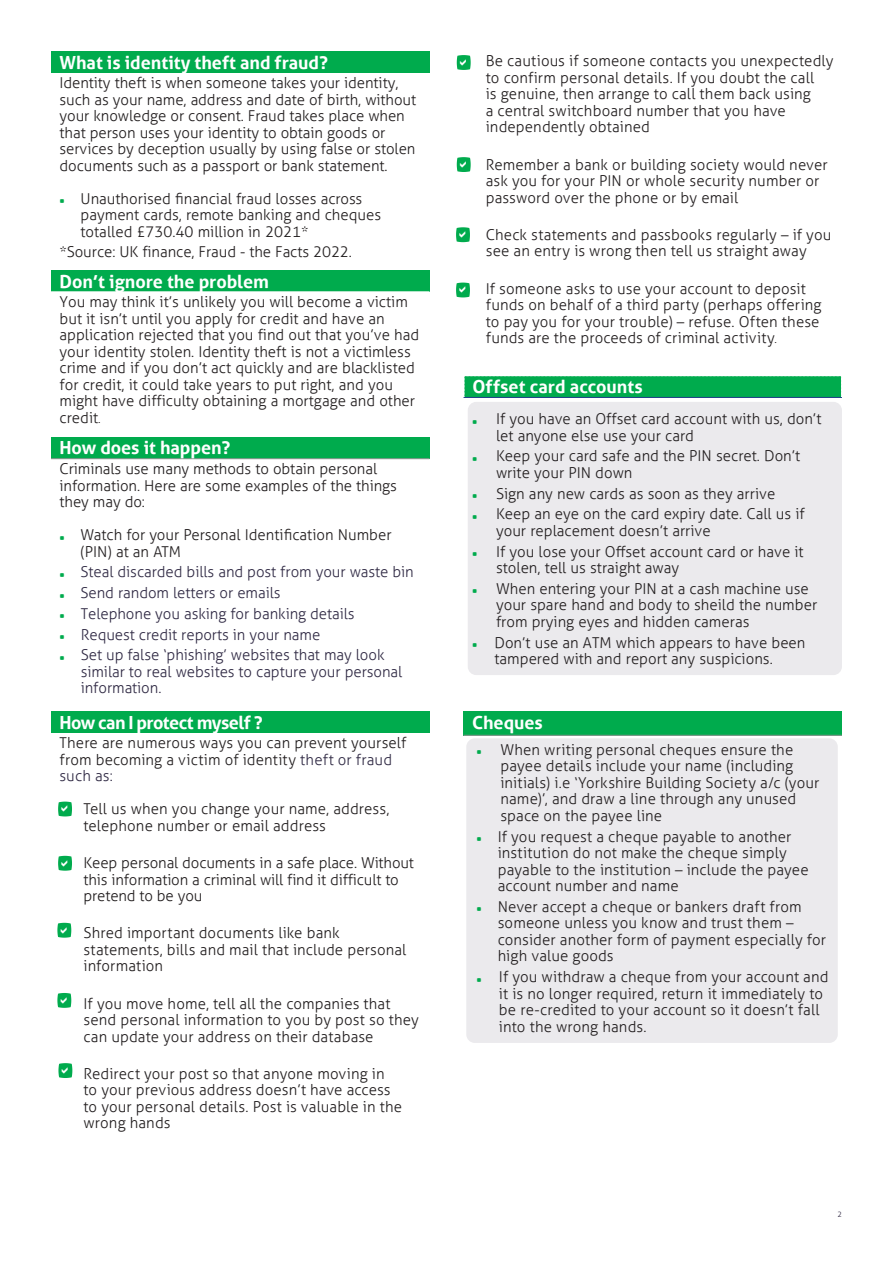
<style>
.page{position:relative;width:893px;height:1263px;background:#fff}
.page>*{position:absolute;margin:0;border:0;box-sizing:border-box;transform-origin:0 0}
.ybs_body{font:700 18px "YBSG Aller";letter-spacing:-.005em;color:#fff}
.ybs_body-2{font:700 18px "YBSG Aller";letter-spacing:-.03em;color:#fff}
.ybs_body-3{font:300 15px/16.5px "YBSG Aller";color:#231f20}
.ybs_body-4{font:300 15px/16.5px "YBSG Aller";letter-spacing:-.005em;color:#322c46}
.t1{font:300 7.5px "YBSG Aller";color:#322c46}
.s1{font-family:"YBSG Headline";font-weight:400;color:#00ab4d}
.s2{font-size:12px}
.s3{color:#322c46}
</style>
<div class="page">
<div style="left:51px;top:51px;width:378px;height:22px;background:#00ab4d"></div>
<div style="left:51px;top:270px;width:378px;height:22px;background:#00ab4d"></div>
<hr style="left:51px;top:291px;width:378px;height:1px;background:#fff">
<div style="left:51px;top:437px;width:378px;height:22px;background:#00ab4d"></div>
<hr style="left:51px;top:458px;width:378px;height:1px;background:#969696">
<div style="left:51px;top:711px;width:378px;height:22px;background:#00ab4d"></div>
<svg style="left:463px;top:376px;width:379px;height:22px;background:#06a752"></svg>
<div style="left:463px;top:711px;width:379px;height:24px;background:#00ab4d"></div>
<hr style="left:463px;top:735px;width:379px;height:1px;background:#969696">
<div style="left:468px;top:402px;width:374px;height:273px;background:#ebeaed;border-radius:9px"></div>
<div style="left:466px;top:738px;width:372px;height:305px;background:#ebeaed;border-radius:9px"></div>
<svg style="left:57px;top:993px;width:14px;height:15px"></svg>
<svg style="left:57px;top:923px;width:14px;height:15px"></svg>
<svg style="left:58px;top:856px;width:14px;height:15px"></svg>
<svg style="left:58px;top:801px;width:14px;height:15px"></svg>
<svg style="left:58px;top:1063px;width:14px;height:15px"></svg>
<svg style="left:456px;top:283px;width:14px;height:14px"></svg>
<svg style="left:456px;top:227px;width:14px;height:15px"></svg>
<svg style="left:457px;top:157px;width:14px;height:15px"></svg>
<svg style="left:457px;top:55px;width:14px;height:15px"></svg>
<p class="ybs_body" style="left:60px;top:51px;width:270px">What is identity theft and fraud?</p>
<p class="ybs_body-3" style="left:60px;top:75px;width:358px">Identity theft is when someone takes your identity, such as your name, address and date of birth, without your knowledge or consent. Fraud takes place when that person uses your identity to obtain goods or services by deception usually by using false or stolen documents such as a passport or bank statement.</p>
<p class="ybs_body-3" style="left:81px;top:190px;width:302px;text-indent:-21px"><span class="s1">•</span> Unauthorised financial fraud losses across payment cards, remote banking and cheques totalled £730.40 million in 2021*</p>
<p class="ybs_body-3" style="left:60px;top:244px;width:294px">*Source: UK finance, Fraud - the Facts 2022.</p>
<p class="ybs_body" style="left:60px;top:270px;width:211px">Don’t ignore the problem</p>
<p class="ybs_body-3" style="left:60px;top:294px;width:361px">You may think it’s unlikely you will become a victim but it isn’t until you apply for credit and have an application rejected that you find out that you’ve had your identity stolen. Identity theft is not a victimless crime and if you don’t act quickly and are blacklisted for credit, it could take years to put right, and you might have difficulty obtaining a mortgage and other credit<span class="s2">.</span></p>
<p class="ybs_body" style="left:60px;top:437px;width:172px">How does it happen?</p>
<p class="ybs_body-3" style="left:60px;top:460px;width:339px">Criminals use many methods to obtain personal information. Here are some examples of the things they may do:</p>
<p class="ybs_body-3" style="left:81px;top:526px;width:313px;text-indent:-21px"><span class="s1">•</span> Watch for your Personal Identification Number (PIN) at an ATM</p>
<p class="ybs_body-4" style="left:60px;top:564px;width:356px"><span class="s1">•</span> Steal discarded bills and post from your waste bin</p>
<p class="ybs_body-4" style="left:60px;top:584px;width:223px"><span class="s1">•</span> Send random letters or emails</p>
<p class="ybs_body-4" style="left:60px;top:605px;width:297px"><span class="s1">•</span> Telephone you asking for banking details</p>
<p class="ybs_body-4" style="left:60px;top:626px;width:262px"><span class="s1">•</span> Request credit reports in your name</p>
<p class="ybs_body-4" style="left:81px;top:647px;width:323px;text-indent:-21px"><span class="s1">•</span> Set up false ‘phishing’ websites that may look similar to real websites to capture your personal information.</p>
<p class="ybs_body-2" style="left:60px;top:711px;width:205px">How can I protect myself ?</p>
<p class="ybs_body-3" style="left:60px;top:735px;width:348px">There are numerous ways you can prevent yourself from becoming a victim of identity <span class="s3">theft or fraud such as:</span></p>
<p class="ybs_body-3" style="left:84px;top:801px;width:307px">Tell us when you change your name, address, telephone number or email address</p>
<p class="ybs_body-3" style="left:84px;top:854px;width:332px">Keep personal documents in a safe place. Without this information a criminal will find it difficult to pretend to be you</p>
<p class="ybs_body-3" style="left:84px;top:925px;width:324px">Shred important documents like bank statements, bills and mail that include personal information</p>
<p class="ybs_body-3" style="left:84px;top:995px;width:337px">If you move home, tell all the companies that send personal information to you by post so they can update your address on their database</p>
<p class="ybs_body-3" style="left:84px;top:1065px;width:320px">Redirect your post so that anyone moving in<br>to your previous address doesn’t have access to your personal details. Post is valuable in the wrong hands</p>
<p class="ybs_body-3" style="left:486px;top:53px;width:349px">Be cautious if someone contacts you unexpectedly to confirm personal details. If you doubt the call<br>is genuine, then arrange to call them back using<br>a central switchboard number that you have independently obtained</p>
<p class="ybs_body-3" style="left:486px;top:156px;width:343px">Remember a bank or building society would never ask you for your PIN or whole security number or password over the phone or by email</p>
<p class="ybs_body-3" style="left:486px;top:226px;width:347px">Check statements and passbooks regularly – if you see an entry is wrong then tell us straight away</p>
<p class="ybs_body-3" style="left:486px;top:280px;width:337px">If someone asks to use your account to deposit funds on behalf of a third party (perhaps offering to pay you for your trouble) – refuse. Often these funds are the proceeds of criminal activity<span class="s2">.</span></p>
<p class="ybs_body" style="left:472px;top:376px;width:172px">Offset card accounts</p>
<p class="ybs_body-3" style="left:496px;top:411px;width:327px;text-indent:-24px"><span class="s1">•</span> If you have an Offset card account with us, don’t let anyone else use your card</p>
<p class="ybs_body-3" style="left:496px;top:448px;width:306px;text-indent:-24px"><span class="s1">•</span> Keep your card safe and the PIN secret. Don’t write your PIN down</p>
<p class="ybs_body-3" style="left:472px;top:485px;width:305px"><span class="s1">•</span> Sign any new cards as soon as they arrive</p>
<p class="ybs_body-3" style="left:496px;top:506px;width:310px;text-indent:-24px"><span class="s1">•</span> Keep an eye on the card expiry date. Call us if your replacement doesn’t arrive</p>
<p class="ybs_body-3" style="left:496px;top:543px;width:309px;text-indent:-24px"><span class="s1">•</span> If you lose your Offset account card or have it stolen, tell us straight away</p>
<p class="ybs_body-3" style="left:496px;top:580px;width:323px;text-indent:-24px"><span class="s1">•</span> When entering your PIN at a cash machine use your spare hand and body to sheild the number from prying eyes and hidden cameras</p>
<p class="ybs_body-3" style="left:494px;top:634px;width:312px;text-indent:-22px"><span class="s1">•</span> Don’t use an ATM which appears to have been tampered with and report any suspicions.</p>
<p class="ybs_body" style="left:472px;top:711px;width:72px">Cheques</p>
<p class="ybs_body-3" style="left:500px;top:741px;width:320px;text-indent:-24px"><span class="s1">•</span> When writing personal cheques ensure the payee details include your name (including initials) i.e ‘Yorkshire Building Society a/c (your name)’, and draw a line through any unused space on the payee line</p>
<p class="ybs_body-3" style="left:498px;top:828px;width:312px;text-indent:-21px"><span class="s1">•</span> If you request a cheque payable to another institution do not make the cheque simply payable to the institution – include the payee account number and name</p>
<p class="ybs_body-3" style="left:498px;top:898px;width:330px;text-indent:-21px"><span class="s1">•</span> Never accept a cheque or bankers draft from someone unless you know and trust them – consider another form of payment especially for high value goods</p>
<p class="ybs_body-3" style="left:499px;top:968px;width:331px;text-indent:-22px"><span class="s1">•</span> If you withdraw a cheque from your account and it is no longer required, return it immediately to be re-credited to your account so it doesn’t fall into the wrong hands.</p>
<p class="t1" style="left:837px;top:1210px;width:6px">2</p>
</div>
